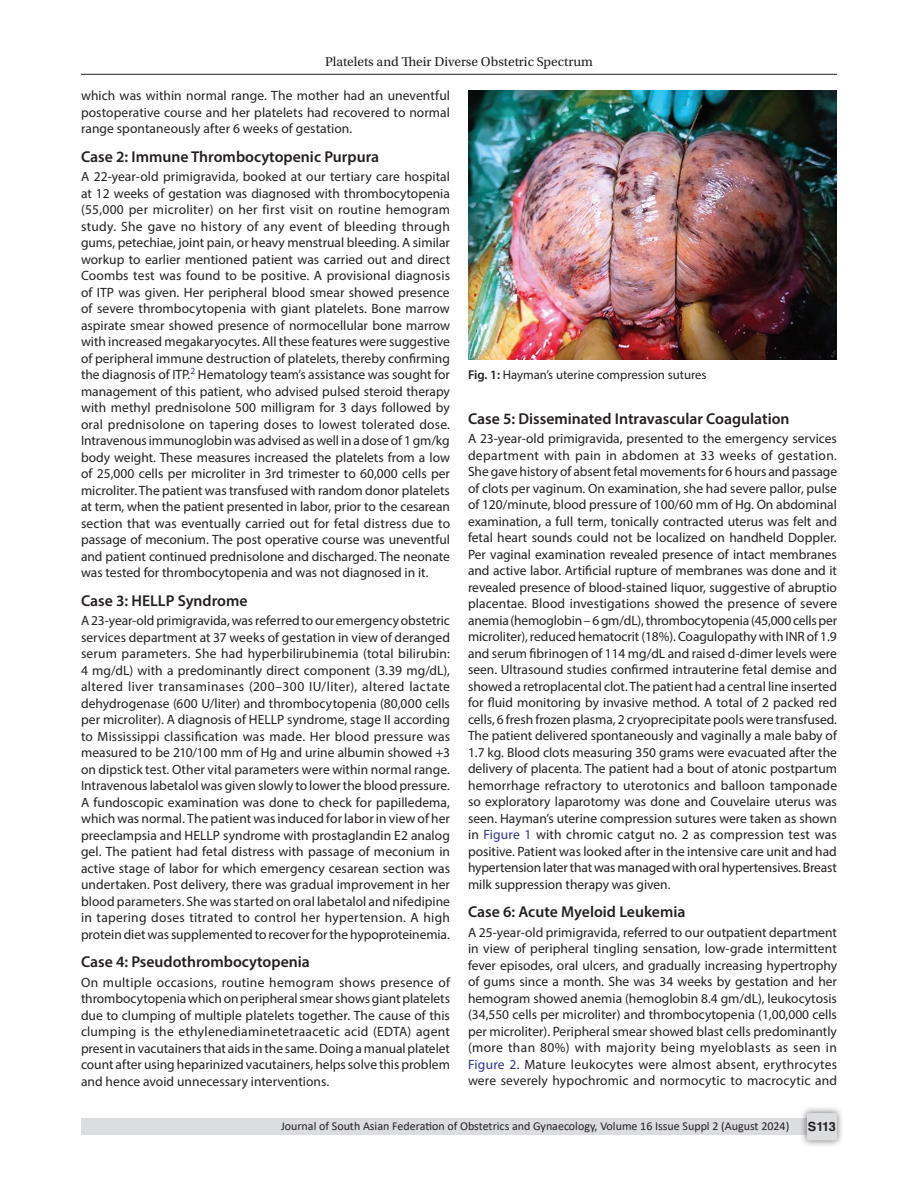
<style>
.page{position:relative;width:918px;height:1188px;background:#fff}
.page>*{position:absolute;margin:0;border:0;box-sizing:border-box;transform-origin:0 0}
.Head-2{font:600 15.75px "Myriad Pro";color:#231f20}
.Para-NoIndent{font:13.5px/16.5px "Myriad Pro";color:#231f20;text-align:justify}
.t1{font:13.5px "Utopia Std";color:#231f20}
.FigCaption{font:12.75px "Myriad Pro";color:#231f20}
.t2{font:700 12.75px "Helvetica LT Std";color:#231f20}
.t3{font:12px "Calibri";color:#231f20}
.s1{font-weight:600}
.s2{color:#2e3092}
</style>
<div class="page">
<hr style="left:81px;top:74px;width:756px;height:1px;background:#231f20">
<div style="left:81px;top:1119px;width:756px;height:16px;background:#dcdddf"></div>
<div style="left:800px;top:1106px;width:44px;height:41px;background:#231f20;opacity:.61"></div>
<div style="left:807px;top:1113px;width:30px;height:27px;background:#dcdddf;border-radius:2px"></div>
<img style="left:469px;top:90px;width:367px;height:270px">
<p class="t1" style="left:325px;top:55px;width:269px">Platelets and Their Diverse Obstetric Spectrum</p>
<p class="Para-NoIndent" style="left:81px;top:87px;width:371px">which was within normal range. The mother had an uneventful postoperative course and her platelets had recovered to normal range spontaneously after 6 weeks of gestation.</p>
<p class="Head-2" style="left:81px;top:146px;width:300px">Case 2: Immune Thrombocytopenic Purpura</p>
<p class="Para-NoIndent" style="left:81px;top:168px;width:371px">A 22-year-old primigravida, booked at our tertiary care hospital at 12 weeks of gestation was diagnosed with thrombocytopenia (55,000 per microliter) on her first visit on routine hemogram study. She gave no history of any event of bleeding through gums, petechiae, joint pain, or heavy menstrual bleeding. A similar workup to earlier mentioned patient was carried out and direct Coombs test was found to be positive. A provisional diagnosis of ITP was given. Her peripheral blood smear showed presence of severe thrombocytopenia with giant platelets. Bone marrow aspirate smear showed presence of normocellular bone marrow with increased megakaryocytes. All these features were suggestive of peripheral immune destruction of platelets, thereby confirming the diagnosis of ITP.<sup>2</sup> Hematology team’s assistance was sought for management of this patient, who advised pulsed steroid therapy with methyl prednisolone 500 milligram for 3 days followed by oral prednisolone on tapering doses to lowest tolerated dose.<br>Intravenous immunoglobin was advised as well in a dose of 1 gm/kg body weight. These measures increased the platelets from a low of 25,000 cells per microliter in 3rd trimester to 60,000 cells per microliter. The patient was transfused with random donor platelets at term, when the patient presented in labor, prior to the cesarean section that was eventually carried out for fetal distress due to passage of meconium. The post operative course was uneventful and patient continued prednisolone and discharged. The neonate was tested for thrombocytopenia and was not diagnosed in it.</p>
<p class="Head-2" style="left:81px;top:590px;width:168px">Case 3: HELLP Syndrome</p>
<p class="Para-NoIndent" style="left:81px;top:612px;width:371px">A 23-year-old primigravida, was referred to our emergency obstetric services department at 37 weeks of gestation in view of deranged serum parameters. She had hyperbilirubinemia (total bilirubin:<br>4 mg/dL) with a predominantly direct component (3.39 mg/dL), altered liver transaminases (200–300 IU/liter), altered lactate dehydrogenase (600 U/liter) and thrombocytopenia (80,000 cells per microliter). A diagnosis of HELLP syndrome, stage II according to Mississippi classification was made. Her blood pressure was measured to be 210/100 mm of Hg and urine albumin showed +3 on dipstick test. Other vital parameters were within normal range.<br>Intravenous labetalol was given slowly to lower the blood pressure.<br>A fundoscopic examination was done to check for papilledema, which was normal. The patient was induced for labor in view of her preeclampsia and HELLP syndrome with prostaglandin E2 analog gel. The patient had fetal distress with passage of meconium in active stage of labor for which emergency cesarean section was undertaken. Post delivery, there was gradual improvement in her blood parameters. She was started on oral labetalol and nifedipine in tapering doses titrated to control her hypertension. A high protein diet was supplemented to recover for the hypoproteinemia.</p>
<p class="Head-2" style="left:81px;top:952px;width:230px">Case 4: Pseudothrombocytopenia</p>
<p class="Para-NoIndent" style="left:81px;top:974px;width:371px">On multiple occasions, routine hemogram shows presence of thrombocytopenia which on peripheral smear shows giant platelets due to clumping of multiple platelets together. The cause of this clumping is the ethylenediaminetetraacetic acid (EDTA) agent present in vacutainers that aids in the same. Doing a manual platelet count after using heparinized vacutainers, helps solve this problem and hence avoid unnecessary interventions.</p>
<p class="FigCaption" style="left:468px;top:367px;width:240px"><span class="s1">Fig. 1:</span> Hayman’s uterine compression sutures</p>
<p class="Head-2" style="left:468px;top:409px;width:323px">Case 5: Disseminated Intravascular Coagulation</p>
<p class="Para-NoIndent" style="left:468px;top:430px;width:371px">A 23-year-old primigravida, presented to the emergency services department with pain in abdomen at 33 weeks of gestation.<br>She gave history of absent fetal movements for 6 hours and passage of clots per vaginum. On examination, she had severe pallor, pulse of 120/minute, blood pressure of 100/60 mm of Hg. On abdominal examination, a full term, tonically contracted uterus was felt and fetal heart sounds could not be localized on handheld Doppler.<br>Per vaginal examination revealed presence of intact membranes and active labor. Artificial rupture of membranes was done and it revealed presence of blood-stained liquor, suggestive of abruptio placentae. Blood investigations showed the presence of severe anemia (hemoglobin – 6 gm/dL), thrombocytopenia (45,000 cells per microliter), reduced hematocrit (18%). Coagulopathy with INR of 1.9 and serum fibrinogen of 114 mg/dL and raised d-dimer levels were seen. Ultrasound studies confirmed intrauterine fetal demise and showed a retroplacental clot. The patient had a central line inserted for fluid monitoring by invasive method. A total of 2 packed red cells, 6 fresh frozen plasma, 2 cryoprecipitate pools were transfused.<br>The patient delivered spontaneously and vaginally a male baby of 1.7 kg. Blood clots measuring 350 grams were evacuated after the delivery of placenta. The patient had a bout of atonic postpartum hemorrhage refractory to uterotonics and balloon tamponade so exploratory laparotomy was done and Couvelaire uterus was seen. Hayman’s uterine compression sutures were taken as shown in <span class="s2">Figure 1</span> with chromic catgut no. 2 as compression test was positive. Patient was looked after in the intensive care unit and had hypertension later that was managed with oral hypertensives. Breast milk suppression therapy was given.</p>
<p class="Head-2" style="left:468px;top:902px;width:219px">Case 6: Acute Myeloid Leukemia</p>
<p class="Para-NoIndent" style="left:468px;top:924px;width:371px">A 25-year-old primigravida, referred to our outpatient department in view of peripheral tingling sensation, low-grade intermittent fever episodes, oral ulcers, and gradually increasing hypertrophy of gums since a month. She was 34 weeks by gestation and her hemogram showed anemia (hemoglobin 8.4 gm/dL), leukocytosis (34,550 cells per microliter) and thrombocytopenia (1,00,000 cells per microliter). Peripheral smear showed blast cells predominantly (more than 80%) with majority being myeloblasts as seen in <span class="s2">Figure 2</span>. Mature leukocytes were almost absent, erythrocytes were severely hypochromic and normocytic to macrocytic and</p>
<p class="t3" style="left:281px;top:1117px;width:510px">Journal of South Asian Federation of Obstetrics and Gynaecology, Volume 16 Issue Suppl 2 (August 2024)</p>
<p class="t2" style="left:808px;top:1119px;width:30px">S113</p>
</div>
